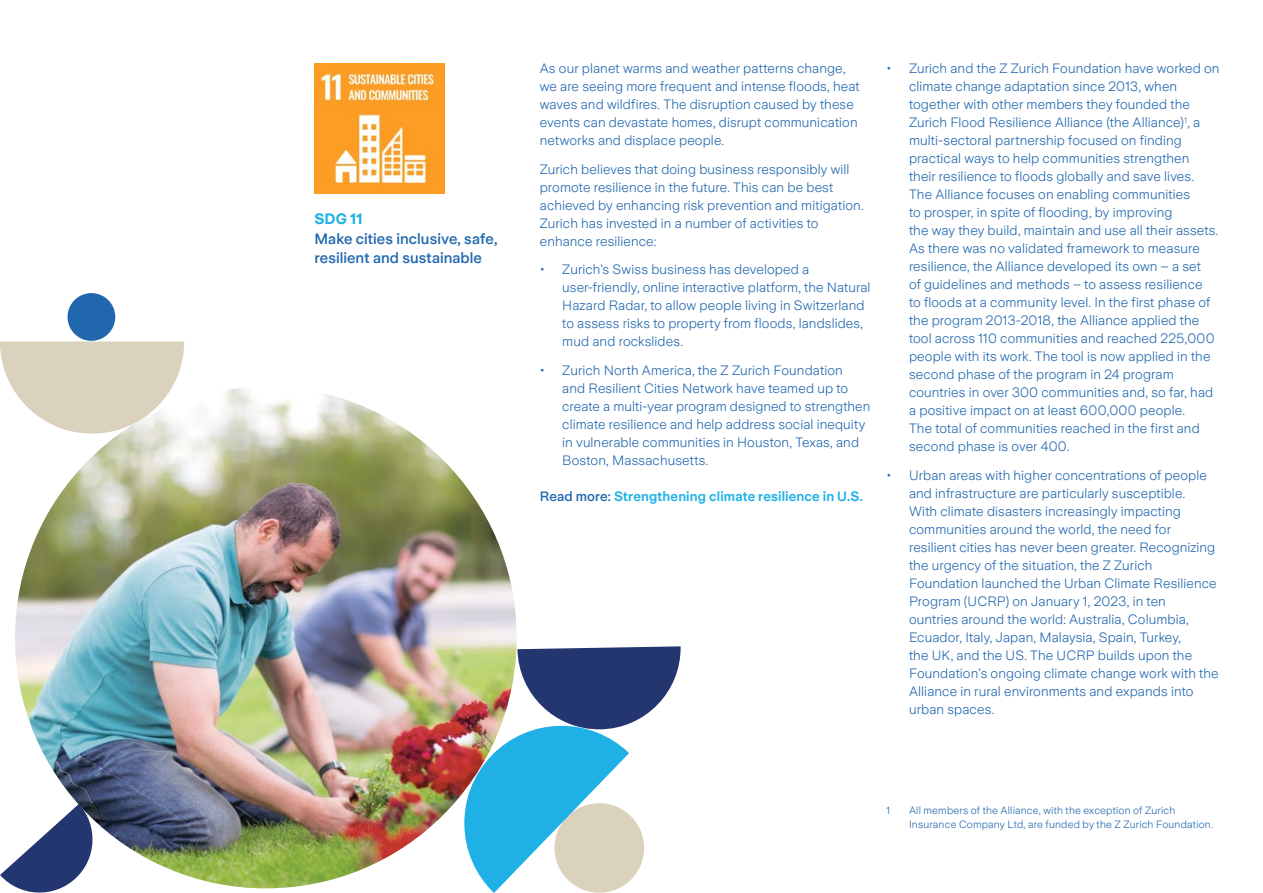
<style>
.page{position:relative;width:1263px;height:893px;background:#fff}
.page>*{position:absolute;margin:0;border:0;box-sizing:border-box;transform-origin:0 0}
.t1{font:500 15px/19.5px "Zurich Sans";letter-spacing:.005em;color:#2167ae}
.t2{font:700 15px "Zurich Sans";color:#1fb1e6}
.t3{font:300 13.5px/18px "Zurich Sans";letter-spacing:.01em;color:#2167ae}
.t4{font:600 13.5px "Zurich Sans";letter-spacing:.01em;color:#1fb1e6}
.t5{font:300 10.5px/13.5px "Zurich Sans";letter-spacing:.02em;color:#2167ae}
.s1{font-weight:500;color:#2167ae}
</style>
<div class="page">
<img style="left:314px;top:64px;width:131px;height:130px">
<img style="left:15px;top:387px;width:502px;height:501px;border-radius:251px">
<svg style="left:454px;top:646px;width:227px;height:247px"></svg>
<svg style="left:0;top:804px;width:98px;height:89px"></svg>
<svg style="left:0;top:341px;width:184px;height:93px"></svg>
<div style="left:68px;top:293px;width:47px;height:48px;background:#2167ae;border-radius:50%"></div>
<p class="t2" style="left:314px;top:210px;width:50px">SDG 11</p>
<p class="t1" style="left:314px;top:229px;width:184px">Make cities inclusive, safe, resilient and sustainable</p>
<p class="t3" style="left:540px;top:60px;width:321px">As our planet warms and weather patterns change, we are seeing more frequent and intense floods, heat waves and wildfires. The disruption caused by these events can devastate homes, disrupt communication networks and displace people.</p>
<p class="t3" style="left:540px;top:160px;width:325px">Zurich believes that doing business responsibly will promote resilience in the future. This can be best achieved by enhancing risk prevention and mitigation.<br>Zurich has invested in a number of activities to enhance resilience:</p>
<p class="t3" style="left:562px;top:261px;width:310px;text-indent:-23px">• Zurich’s Swiss business has developed a user-friendly, online interactive platform, the Natural Hazard Radar, to allow people living in Switzerland to assess risks to property from floods, landslides, mud and rockslides.</p>
<p class="t3" style="left:562px;top:361px;width:310px;text-indent:-23px">• Zurich North America, the Z Zurich Foundation<br>and Resilient Cities Network have teamed up to create a multi-year program designed to strengthen climate resilience and help address social inequity in vulnerable communities in Houston, Texas, and Boston, Massachusetts.</p>
<p class="t4" style="left:540px;top:488px;width:325px"><span class="s1">Read more:</span> Strengthening climate resilience in U.S.</p>
<p class="t3" style="left:909px;top:60px;width:312px;text-indent:-23px">• Zurich and the Z Zurich Foundation have worked on climate change adaptation since 2013, when together with other members they founded the Zurich Flood Resilience Alliance (the Alliance)<sup>1</sup>, a multi-sectoral partnership focused on finding practical ways to help communities strengthen their resilience to floods globally and save lives.<br>The Alliance focuses on enabling communities<br>to prosper, in spite of flooding, by improving<br>the way they build, maintain and use all their assets.<br>As there was no validated framework to measure resilience, the Alliance developed its own – a set<br>of guidelines and methods – to assess resilience<br>to floods at a community level. In the first phase of the program 2013-2018, the Alliance applied the tool across 110 communities and reached 225,000 people with its work. The tool is now applied in the second phase of the program in 24 program countries in over 300 communities and, so far, had a positive impact on at least 600,000 people.<br>The total of communities reached in the first and second phase is over 400.</p>
<p class="t3" style="left:909px;top:466px;width:311px;text-indent:-23px">• Urban areas with higher concentrations of people and infrastructure are particularly susceptible.<br>With climate disasters increasingly impacting communities around the world, the need for resilient cities has never been greater. Recognizing the urgency of the situation, the Z Zurich Foundation launched the Urban Climate Resilience Program (UCRP) on January 1, 2023, in ten<br>ountries around the world: Australia, Columbia, Ecuador, Italy, Japan, Malaysia, Spain, Turkey,<br>the UK, and the US. The UCRP builds upon the Foundation’s ongoing climate change work with the Alliance in rural environments and expands into urban spaces.</p>
<p class="t5" style="left:886px;top:804px;width:5px">1</p>
<p class="t5" style="left:909px;top:804px;width:306px">All members of the Alliance, with the exception of Zurich<br>Insurance Company Ltd, are funded by the Z Zurich Foundation.</p>
</div>
